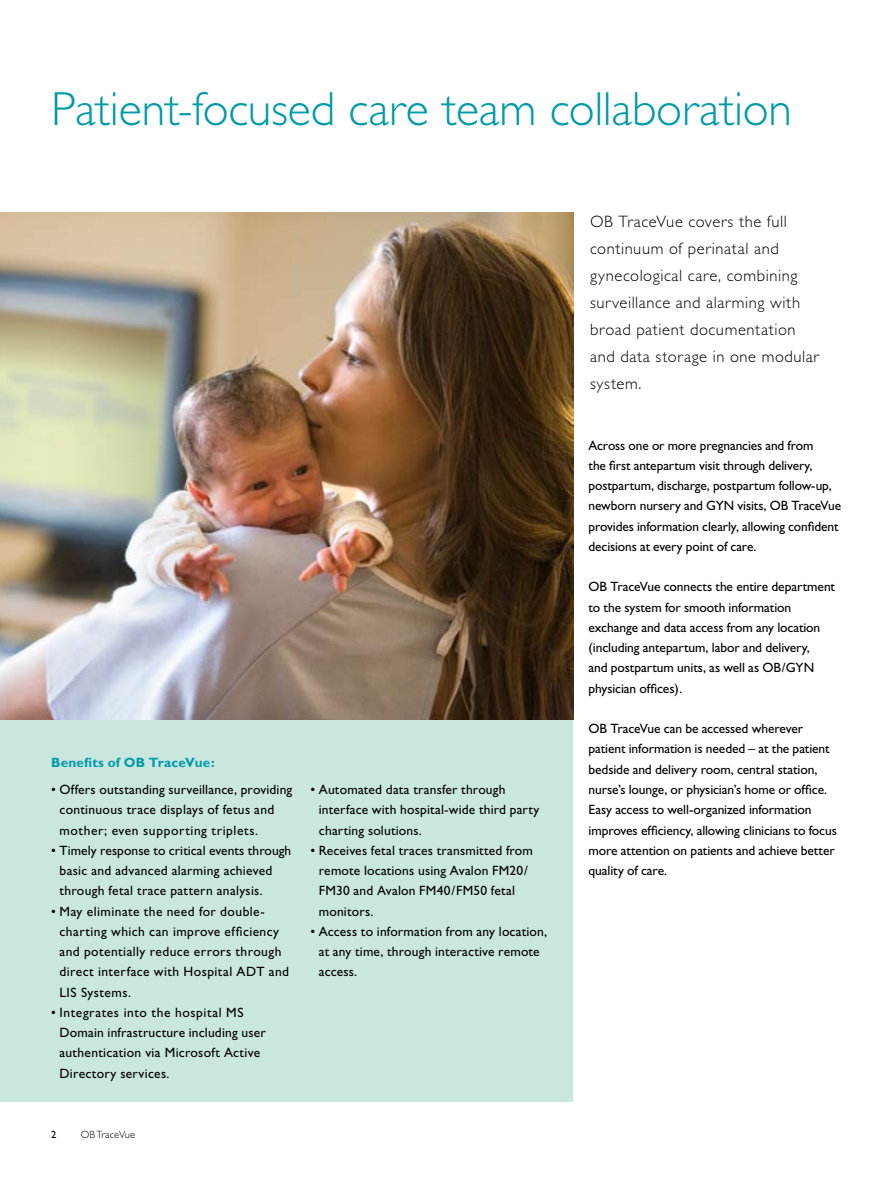
<style>
.page{position:relative;width:893px;height:1187px;background:#fff}
.page>*{position:absolute;margin:0;border:0;box-sizing:border-box;transform-origin:0 0}
.t1{font:300 48px "Gill Alt One";letter-spacing:-.005em;color:#009aa8}
.t2{font:300 16.5px/27px "Gill Alt One";letter-spacing:.035em;color:#000}
.t3{font:13.5px/20.2px "Gill Alt One";letter-spacing:.005em;color:#000}
.t4{font:13.5px/20.2px "Gill Alt One";letter-spacing:.035em;color:#000}
.t5{font:700 13.5px "Gill Alt One";letter-spacing:.015em;color:#009aa8}
.t6{font:300 10.5px "Gill Alt One";color:#000}
.t7{font:10.5px "Gill Alt One";color:#000}
</style>
<div class="page">
<div style="left:0;top:719px;width:573px;height:382px;background:#cae7df"></div>
<img style="left:0;top:212px;width:573px;height:507px">
<h1 class="t1" style="left:51px;top:82px;width:743px">Patient-focused care team collaboration</h1>
<p class="t5" style="left:51px;top:754px;width:165px">Benefits of OB TraceVue:</p>
<p class="t3" style="left:60px;top:779px;width:234px;text-indent:-9px">• Offers outstanding surveillance, providing continuous trace displays of fetus and mother; even supporting triplets.</p>
<p class="t3" style="left:60px;top:840px;width:233px;text-indent:-8px">• Timely response to critical events through basic and advanced alarming achieved through fetal trace pattern analysis.</p>
<p class="t4" style="left:60px;top:900px;width:231px;text-indent:-9px">• May eliminate the need for double&shy;charting which can improve efficiency and potentially reduce errors through direct interface with Hospital ADT and LIS Systems.</p>
<p class="t3" style="left:60px;top:1002px;width:208px;text-indent:-9px">• Integrates into the hospital MS<br>Domain infrastructure including user authentication via Microsoft Active<br>Directory services.</p>
<p class="t3" style="left:319px;top:779px;width:222px;text-indent:-9px">• Automated data transfer through interface with hospital-wide third party charting solutions.</p>
<p class="t3" style="left:319px;top:840px;width:216px;text-indent:-9px">• Receives fetal traces transmitted from remote locations using Avalon FM20/<br>FM30 and Avalon FM40/FM50 fetal monitors.</p>
<p class="t3" style="left:319px;top:921px;width:230px;text-indent:-9px">• Access to information from any location, at any time, through interactive remote access.</p>
<p class="t7" style="left:51px;top:1128px;width:7px">2</p>
<p class="t6" style="left:81px;top:1128px;width:56px">OB TraceVue</p>
<p class="t2" style="left:590px;top:208px;width:231px">OB TraceVue covers the full continuum of perinatal and gynecological care, combining surveillance and alarming with broad patient documentation and data storage in one modular system.</p>
<p class="t3" style="left:588px;top:435px;width:254px">Across one or more pregnancies and from<br>the first antepartum visit through delivery, postpartum, discharge, postpartum follow-up, newborn nursery and GYN visits, OB TraceVue provides information clearly, allowing confident decisions at every point of care.</p>
<p class="t3" style="left:588px;top:576px;width:248px">OB TraceVue connects the entire department to the system for smooth information exchange and data access from any location (including antepartum, labor and delivery,<br>and postpartum units, as well as OB/GYN physician offices).</p>
<p class="t3" style="left:588px;top:718px;width:250px">OB TraceVue can be accessed wherever patient information is needed – at the patient bedside and delivery room, central station, nurse’s lounge, or physician’s home or office.<br>Easy access to well-organized information improves efficiency, allowing clinicians to focus more attention on patients and achieve better quality of care.</p>
</div>
